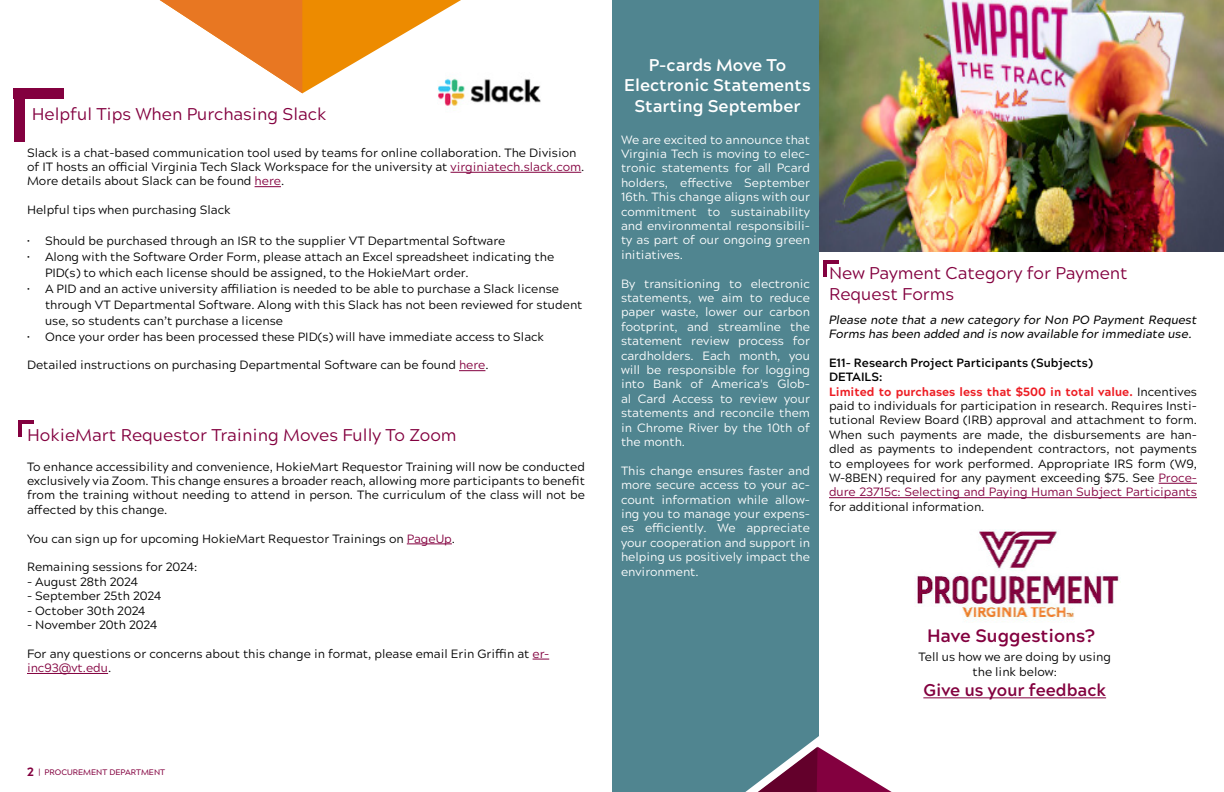
<style>
.page{position:relative;width:1224px;height:792px;background:#fff}
.page>*{position:absolute;margin:0;border:0;box-sizing:border-box;transform-origin:0 0}
.t1{font:700 18px "Acherus Grotesque";color:#83003f}
.t2{font:17px/20.4px "Acherus Grotesque";color:#83003f}
.t3{font:700 17px/20.4px "Acherus Grotesque";color:#fff;text-align:center}
.t4{font:700 17px "Acherus Grotesque";color:#83003f}
.t5{font:12px/14.4px "Acherus Grotesque";color:#000}
.t6{font:12px/14.4px "Acherus Grotesque";color:#fff;text-align:justify}
.t7{font:italic 500 12px/14.4px "Acherus Grotesque";color:#000}
.t8{font:500 8px "Acherus Grotesque";color:#83003f}
.s1{color:#83003f}
.s2{font-weight:800;font-size:12px}
.s3{font-weight:700}
.s4{font-weight:800;color:#ed1d24}
</style>
<div class="page">
<svg style="left:160px;top:0;width:301px;height:93px"></svg>
<div style="left:14px;top:88px;width:10px;height:54px;background:#83003f"></div>
<div style="left:14px;top:88px;width:50px;height:11px;background:#83003f"></div>
<img style="left:819px;top:0;width:405px;height:252px">
<div style="left:612px;top:0;width:207px;height:792px;background:#508590"></div>
<svg style="left:758px;top:747px;width:134px;height:45px"></svg>
<hr style="left:823px;top:260px;width:4px;height:17px;background:#83003f">
<hr style="left:823px;top:260px;width:16px;height:4px;background:#83003f">
<img style="left:916px;top:529px;width:203px;height:93px">
<hr style="left:923px;top:697px;width:183px;height:1px;background:#83003f">
<img style="left:430px;top:65px;width:111px;height:41px">
<hr style="left:451px;top:172px;width:130px;height:1px;background:#83003f">
<svg style="left:255px;top:186px;width:26px;height:1px"></svg>
<svg style="left:459px;top:370px;width:26px;height:1px"></svg>
<hr style="left:1159px;top:483px;width:38px;height:1px;background:#83003f">
<hr style="left:829px;top:497px;width:368px;height:1px;background:#83003f">
<hr style="left:18px;top:420px;width:3px;height:16px;background:#83003f">
<hr style="left:18px;top:420px;width:16px;height:3px;background:#83003f">
<hr style="left:407px;top:544px;width:45px;height:1px;background:#83003f">
<svg style="left:533px;top:659px;width:16px;height:1px"></svg>
<hr style="left:27px;top:673px;width:81px;height:1px;background:#83003f">
<h2 class="t2" style="left:32px;top:103px;width:296px">Helpful Tips When Purchasing Slack</h2>
<p class="t5" style="left:27px;top:145px;width:559px">Slack is a chat-based communication tool used by teams for online collaboration. The Division of IT hosts an official Virginia Tech Slack Workspace for the university at <span class="s1">virginiatech.slack.com</span>.<br>More details about Slack can be found <span class="s1">here</span>.</p>
<p class="t5" style="left:27px;top:202px;width:205px">Helpful tips when purchasing Slack</p>
<p class="t5" style="left:27px;top:233px;width:480px">• Should be purchased through an ISR to the supplier VT Departmental Software</p>
<p class="t5" style="left:45px;top:248px;width:511px;line-height:16px;text-indent:-18px">• Along with the Software Order Form, please attach an Excel spreadsheet indicating the<br>PID(s) to which each license should be assigned, to the HokieMart order.</p>
<p class="t5" style="left:45px;top:280px;width:539px;line-height:16px;text-indent:-18px">• A PID and an active university affiliation is needed to be able to purchase a Slack license through VT Departmental Software. Along with this Slack has not been reviewed for student use, so students can’t purchase a license</p>
<p class="t5" style="left:27px;top:329px;width:519px">• Once your order has been processed these PID(s) will have immediate access to Slack</p>
<p class="t5" style="left:27px;top:357px;width:463px">Detailed instructions on purchasing Departmental Software can be found <span class="s1">here</span>.</p>
<h2 class="t2" style="left:27px;top:424px;width:431px">HokieMart Requestor Training Moves Fully To Zoom</h2>
<p class="t5" style="left:27px;top:459px;width:560px;text-align:justify">To enhance accessibility and convenience, HokieMart Requestor Training will now be conducted exclusively via Zoom. This change ensures a broader reach, allowing more participants to benefit from the training without needing to attend in person. The curriculum of the class will not be affected by this change.</p>
<p class="t5" style="left:27px;top:531px;width:430px">You can sign up for upcoming HokieMart Requestor Trainings on <span class="s1">PageUp</span>.</p>
<p class="t5" style="left:27px;top:559px;width:172px">Remaining sessions for 2024:</p>
<p class="t5" style="left:27px;top:574px;width:113px">- August 28th 2024</p>
<p class="t5" style="left:27px;top:588px;width:136px">- September 25th 2024</p>
<p class="t5" style="left:27px;top:603px;width:120px">- October 30th 2024</p>
<p class="t5" style="left:27px;top:617px;width:132px">- November 20th 2024</p>
<p class="t5" style="left:27px;top:646px;width:524px">For any questions or concerns about this change in format, please email Erin Griffin at <span class="s1">er&shy;inc93@vt.edu</span>.</p>
<p class="t8" style="left:27px;top:765px;width:140px"><span class="s2">2</span> | PROCUREMENT DEPARTMENT</p>
<h2 class="t3" style="left:624px;top:54px;width:188px">P-cards Move To<br>Electronic Statements<br>Starting September</h2>
<p class="t6" style="left:621px;top:132px;width:191px">We are excited to announce that Virginia Tech is moving to elec&shy;tronic statements for all Pcard holders, effective September 16th. This change aligns with our commitment to sustainability and environmental responsibili&shy;ty as part of our ongoing green initiatives.</p>
<p class="t6" style="left:621px;top:276px;width:191px">By transitioning to electronic statements, we aim to reduce paper waste, lower our carbon footprint, and streamline the statement review process for cardholders. Each month, you will be responsible for logging into Bank of America's Glob&shy;al Card Access to review your statements and reconcile them in Chrome River by the 10th of the month.</p>
<p class="t6" style="left:621px;top:463px;width:191px">This change ensures faster and more secure access to your ac&shy;count information while allow&shy;ing you to manage your expens&shy;es efficiently. We appreciate your cooperation and support in helping us positively impact the environment.</p>
<h2 class="t2" style="left:829px;top:262px;width:300px">New Payment Category for Payment<br>Request Forms</h2>
<p class="t7" style="left:829px;top:312px;width:370px">Please note that a new category for Non PO Payment Request<br>Forms has been added and is now available for immediate use.</p>
<p class="t5" style="left:829px;top:355px;width:370px"><span class="s3">E11- Research Project Participants (Subjects)<br>DETAILS:<br></span><span class="s4">Limited to purchases less that $500 in total value.</span> Incentives paid to individuals for participation in research. Requires Insti&shy;tutional Review Board (IRB) approval and attachment to form.<br>When such payments are made, the disbursements are han&shy;dled as payments to independent contractors, not payments to employees for work performed. Appropriate IRS form (W9, W-8BEN) required for any payment exceeding $75. See <span class="s1">Proce&shy;dure 23715c: Selecting and Paying Human Subject Participants</span></p>
<p class="t5" style="left:829px;top:499px;width:157px">for additional information.</p>
<h1 class="t1" style="left:927px;top:621px;width:169px">Have Suggestions?</h1>
<p class="t5" style="left:918px;top:649px;width:194px;text-align:center">Tell us how we are doing by using the link below:</p>
<h2 class="t4" style="left:923px;top:676px;width:184px">Give us your feedback</h2>
</div>
